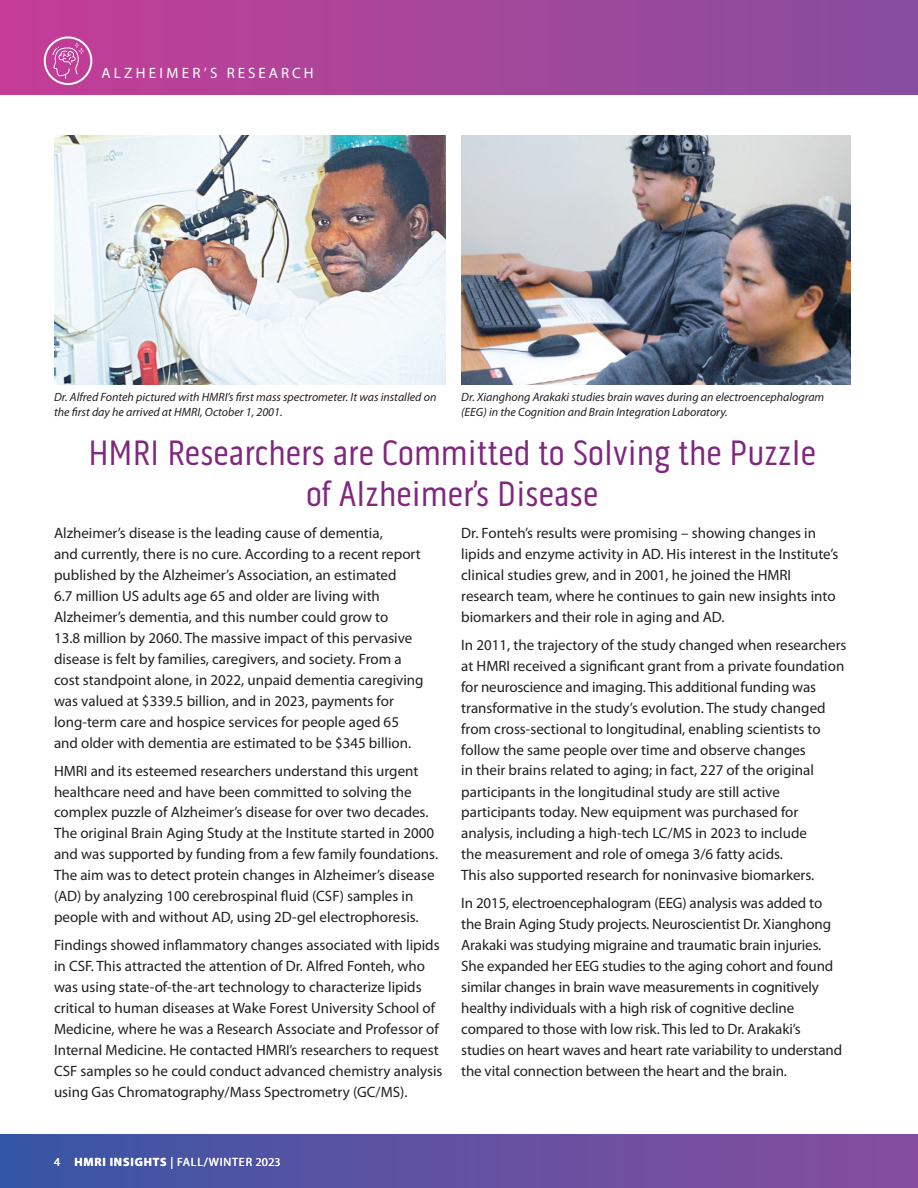
<style>
.page{position:relative;width:918px;height:1188px;background:#fff}
.page>*{position:absolute;margin:0;border:0;box-sizing:border-box;transform-origin:0 0}
.t1{font:36px/40.5px "Pill Gothic 300 mg";color:#80277e;text-align:center}
.t2{font:15px/21px "Myriad Pro";color:#231f20}
.t3{font:15px "Myriad Pro";letter-spacing:.22em;color:#fff}
.t4{font:italic 12px/15px "Myriad Pro";color:#231f20}
.t5{font:12px "Myriad Pro";letter-spacing:.07em;color:#fff}
.s1{font-weight:700}
</style>
<div class="page">
<div style="left:0;top:1134px;width:918px;height:54px;background:linear-gradient(to right,#3856a5,#894d9e)"></div>
<div style="left:0;top:0;width:918px;height:94px;background:linear-gradient(to right,#c43e96,#864e9e)"></div>
<svg style="left:44px;top:36px;width:48px;height:49px;background:#cb62ab"></svg>
<img style="left:54px;top:135px;width:392px;height:250px">
<img style="left:461px;top:135px;width:389px;height:250px">
<p class="t3" style="left:101px;top:64px;width:214px">ALZHEIMER’S RESEARCH</p>
<p class="t4" style="left:54px;top:389px;width:384px">Dr. Alfred Fonteh pictured with HMRI’s first mass spectrometer. It was installed on the first day he arrived at HMRI, October 1, 2001.</p>
<p class="t4" style="left:461px;top:389px;width:365px">Dr. Xianghong Arakaki studies brain waves during an electroencephalogram (EEG) in the Cognition and Brain Integration Laboratory.</p>
<h1 class="t1" style="left:88px;top:433px;width:729px">HMRI Researchers are Committed to Solving the Puzzle of Alzheimer’s Disease</h1>
<p class="t2" style="left:54px;top:523px;width:371px">Alzheimer’s disease is the leading cause of dementia,<br>and currently, there is no cure. According to a recent report published by the Alzheimer’s Association, an estimated<br>6.7 million US adults age 65 and older are living with Alzheimer’s dementia, and this number could grow to<br>13.8 million by 2060. The massive impact of this pervasive disease is felt by families, caregivers, and society. From a cost standpoint alone, in 2022, unpaid dementia caregiving was valued at $339.5 billion, and in 2023, payments for long-term care and hospice services for people aged 65 and older with dementia are estimated to be $345 billion.</p>
<p class="t2" style="left:54px;top:760px;width:386px">HMRI and its esteemed researchers understand this urgent healthcare need and have been committed to solving the complex puzzle of Alzheimer’s disease for over two decades.<br>The original Brain Aging Study at the Institute started in 2000 and was supported by funding from a few family foundations.<br>The aim was to detect protein changes in Alzheimer’s disease (AD) by analyzing 100 cerebrospinal fluid (CSF) samples in people with and without AD, using 2D-gel electrophoresis.</p>
<p class="t2" style="left:54px;top:935px;width:390px">Findings showed inflammatory changes associated with lipids in CSF. This attracted the attention of Dr. Alfred Fonteh, who was using state-of-the-art technology to characterize lipids critical to human diseases at Wake Forest University School of Medicine, where he was a Research Associate and Professor of Internal Medicine. He contacted HMRI’s researchers to request CSF samples so he could conduct advanced chemistry analysis using Gas Chromatography/Mass Spectrometry (GC/MS).</p>
<p class="t2" style="left:461px;top:523px;width:379px">Dr. Fonteh’s results were promising – showing changes in lipids and enzyme activity in AD. His interest in the Institute’s clinical studies grew, and in 2001, he joined the HMRI research team, where he continues to gain new insights into biomarkers and their role in aging and AD.</p>
<p class="t2" style="left:461px;top:634px;width:387px">In 2011, the trajectory of the study changed when researchers at HMRI received a significant grant from a private foundation for neuroscience and imaging. This additional funding was transformative in the study’s evolution. The study changed from cross-sectional to longitudinal, enabling scientists to follow the same people over time and observe changes<br>in their brains related to aging; in fact, 227 of the original participants in the longitudinal study are still active participants today. New equipment was purchased for analysis, including a high-tech LC/MS in 2023 to include<br>the measurement and role of omega 3/6 fatty acids.<br>This also supported research for noninvasive biomarkers.</p>
<p class="t2" style="left:461px;top:893px;width:382px">In 2015, electroencephalogram (EEG) analysis was added to the Brain Aging Study projects. Neuroscientist Dr. Xianghong Arakaki was studying migraine and traumatic brain injuries.<br>She expanded her EEG studies to the aging cohort and found similar changes in brain wave measurements in cognitively healthy individuals with a high risk of cognitive decline compared to those with low risk. This led to Dr. Arakaki’s studies on heart waves and heart rate variability to understand the vital connection between the heart and the brain.</p>
<p class="t5" style="left:54px;top:1155px;width:8px">4</p>
<p class="t5" style="left:74px;top:1155px;width:207px"><span class="s1">HMRI INSIGHTS</span> | FALL/WINTER 2023</p>
</div>
